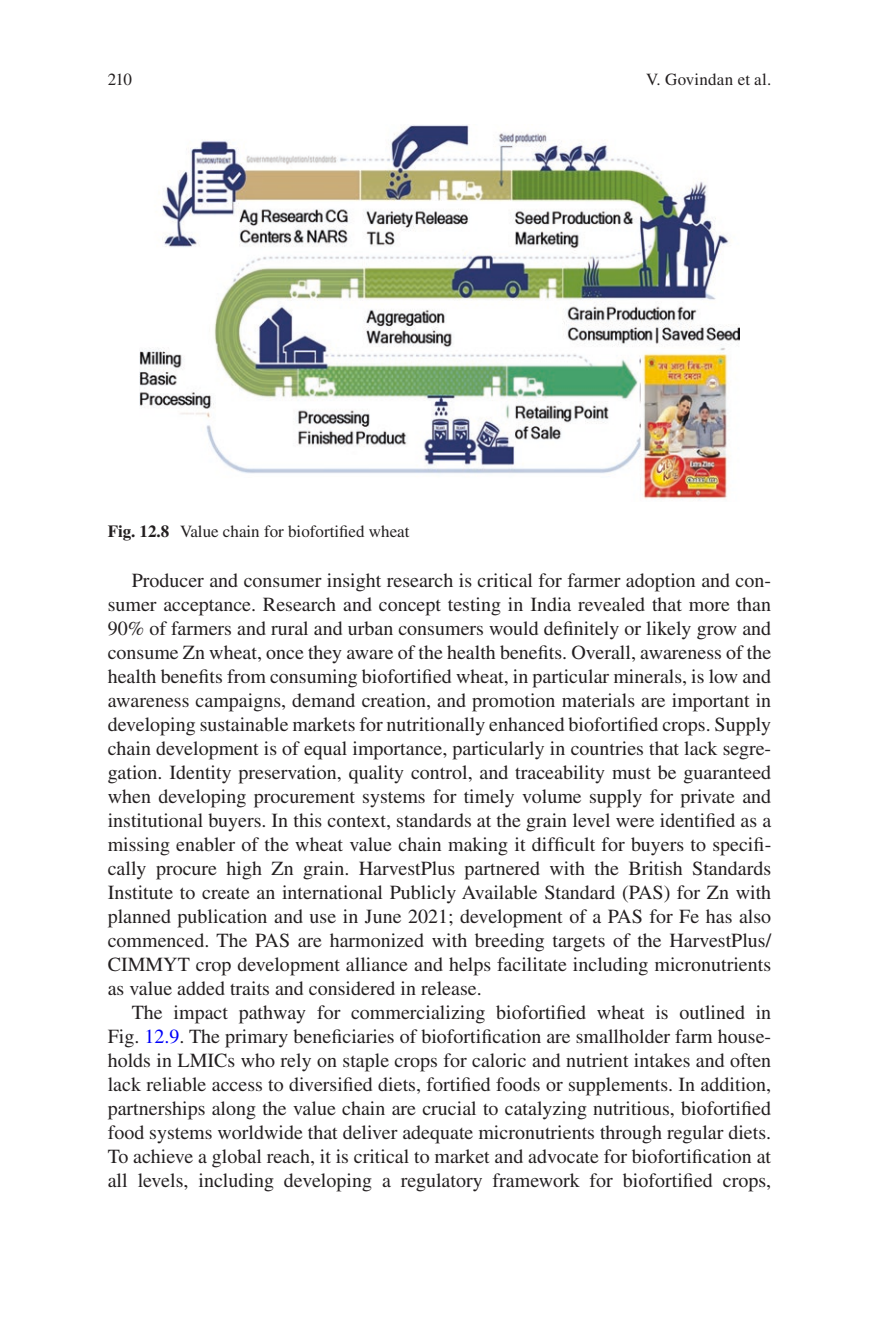
<style>
.page{position:relative;width:879px;height:1333px;background:#fff}
.page>*{position:absolute;margin:0;border:0;box-sizing:border-box;transform-origin:0 0}
.t1{font:20px/24px "Times LT Std";color:#231f20;text-align:justify}
.t2{font:17px "Times LT Std";color:#231f20}
.t3{font:17px "Times LT Std Roman 2";letter-spacing:.015em;color:#231f20}
.s1{font-weight:700}
.s2{color:#0000fa}
</style>
<div class="page">
<img style="left:139px;top:124px;width:600px;height:376px">
<p class="t2" style="left:108px;top:70px;width:26px">210</p>
<p class="t2" style="left:108px;top:521px;width:303px"><span class="s1">Fig. 12.8</span> Value chain for biofortified wheat</p>
<p class="t3" style="left:646px;top:70px;width:127px">V. Govindan et al.</p>
<p class="t1" style="left:108px;top:568px;width:665px;text-indent:24px">Producer and consumer insight research is critical for farmer adoption and con&shy;sumer acceptance. Research and concept testing in India revealed that more than 90% of farmers and rural and urban consumers would definitely or likely grow and consume Zn wheat, once they aware of the health benefits. Overall, awareness of the health benefits from consuming biofortified wheat, in particular minerals, is low and awareness campaigns, demand creation, and promotion materials are important in developing sustainable markets for nutritionally enhanced biofortified crops. Supply chain development is of equal importance, particularly in countries that lack segre&shy;gation. Identity preservation, quality control, and traceability must be guaranteed when developing procurement systems for timely volume supply for private and institutional buyers. In this context, standards at the grain level were identified as a missing enabler of the wheat value chain making it difficult for buyers to specifi&shy;cally procure high Zn grain. HarvestPlus partnered with the British Standards Institute to create an international Publicly Available Standard (PAS) for Zn with planned publication and use in June 2021; development of a PAS for Fe has also commenced. The PAS are harmonized with breeding targets of the HarvestPlus/ CIMMYT crop development alliance and helps facilitate including micronutrients as value added traits and considered in release.</p>
<p class="t1" style="left:108px;top:1000px;width:665px;text-indent:24px">The impact pathway for commercializing biofortified wheat is outlined in Fig. <span class="s2">12.9</span>. The primary beneficiaries of biofortification are smallholder farm house&shy;holds in LMICs who rely on staple crops for caloric and nutrient intakes and often lack reliable access to diversified diets, fortified foods or supplements. In addition, partnerships along the value chain are crucial to catalyzing nutritious, biofortified food systems worldwide that deliver adequate micronutrients through regular diets.<br>To achieve a global reach, it is critical to market and advocate for biofortification at all levels, including developing a regulatory framework for biofortified crops,</p>
</div>
